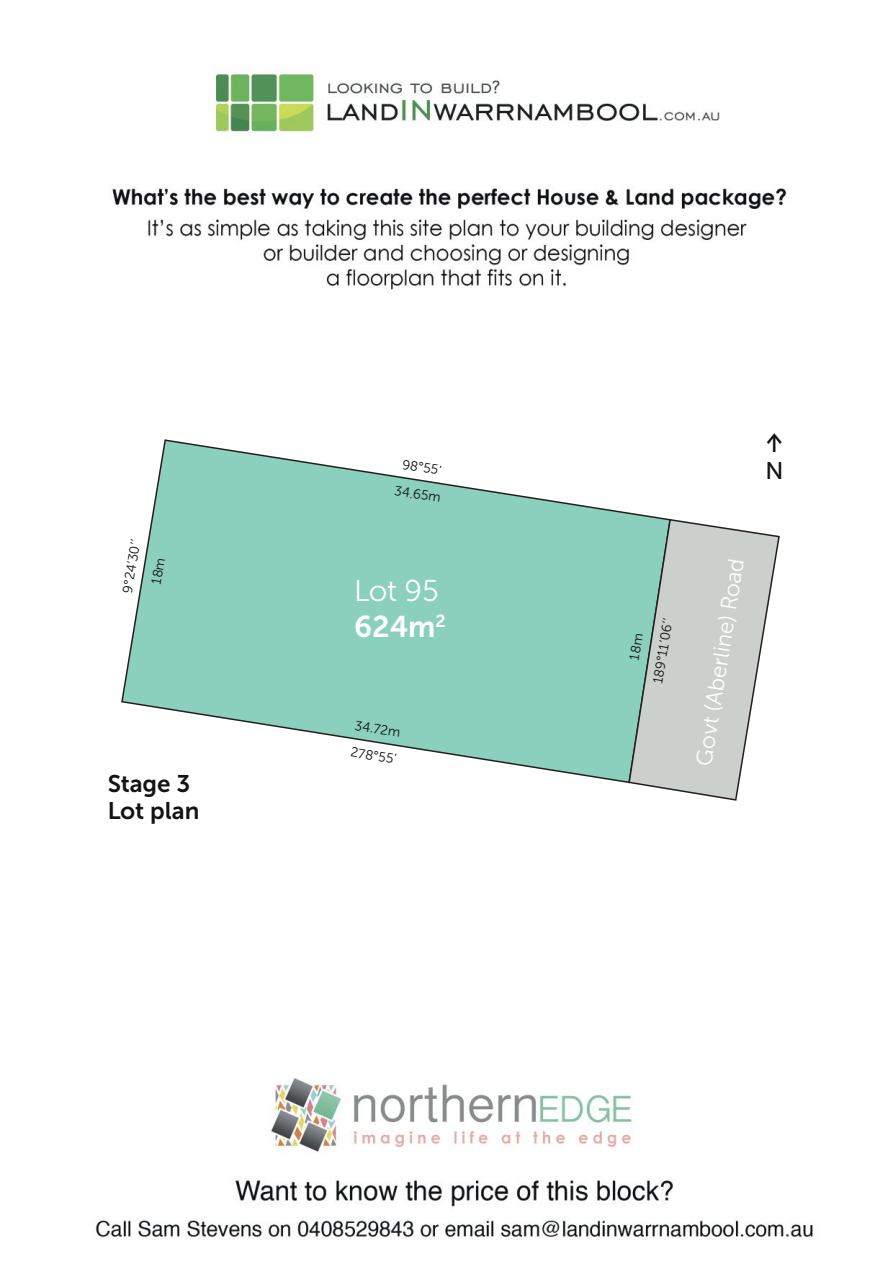
<style>
.page{position:relative;width:893px;height:1263px;background:#fff}
.page>*{position:absolute;margin:0;border:0;box-sizing:border-box;transform-origin:0 0}
.t1{font:30px "Museo Sans Cyrl 300";color:#fff}
.t2{font:30px "Museo Sans Cyrl 700";color:#fff}
.t3{font:24px/27px "Museo Sans Cyrl 700";color:#121314}
.t4{font:24px "ALS Direct";color:#121314}
.t5{font:24px "Museo Sans Cyrl 500";color:#121314}
.t6{font:22.5px "Museo Sans Cyrl 300";color:#fff}
.t7{font:13.5px/27px "Museo Sans Cyrl 300";color:#121314;text-align:center}
</style>
<div class="page">
<img style="left:95px;top:70px;width:718px;height:1169px">
<svg style="left:120px;top:438px;width:552px;height:346px"></svg>
<svg style="left:627px;top:518px;width:154px;height:284px"></svg>
<p class="t7" style="left:114px;top:590px;width:56px;rotate:-80deg">9°24’30’’<br>18m</p>
<h2 class="t3" style="left:108px;top:770px;width:93px">Stage 3<br>Lot plan</h2>
<p class="t7" style="left:401px;top:451px;width:48px;text-align:left;rotate:9deg">98°55’<br>34.65m</p>
<h1 class="t1" style="left:354px;top:575px;width:86px">Lot 95</h1>
<h1 class="t2" style="left:354px;top:610px;width:93px">624m<sup>2</sup></h1>
<p class="t7" style="left:357px;top:712px;width:48px;text-align:left;rotate:9deg">34.72m<br>278°55’</p>
<h2 class="t4" style="left:766px;top:430px;width:19px">↑</h2>
<h2 class="t5" style="left:765px;top:458px;width:20px">N</h2>
<p class="t7" style="left:617px;top:676px;width:68px;rotate:-80deg">18m<br>189°11’06’’</p>
<h3 class="t6" style="left:692px;top:764px;width:211px;rotate:-81deg">Govt (Aberline) Road</h3>
</div>
